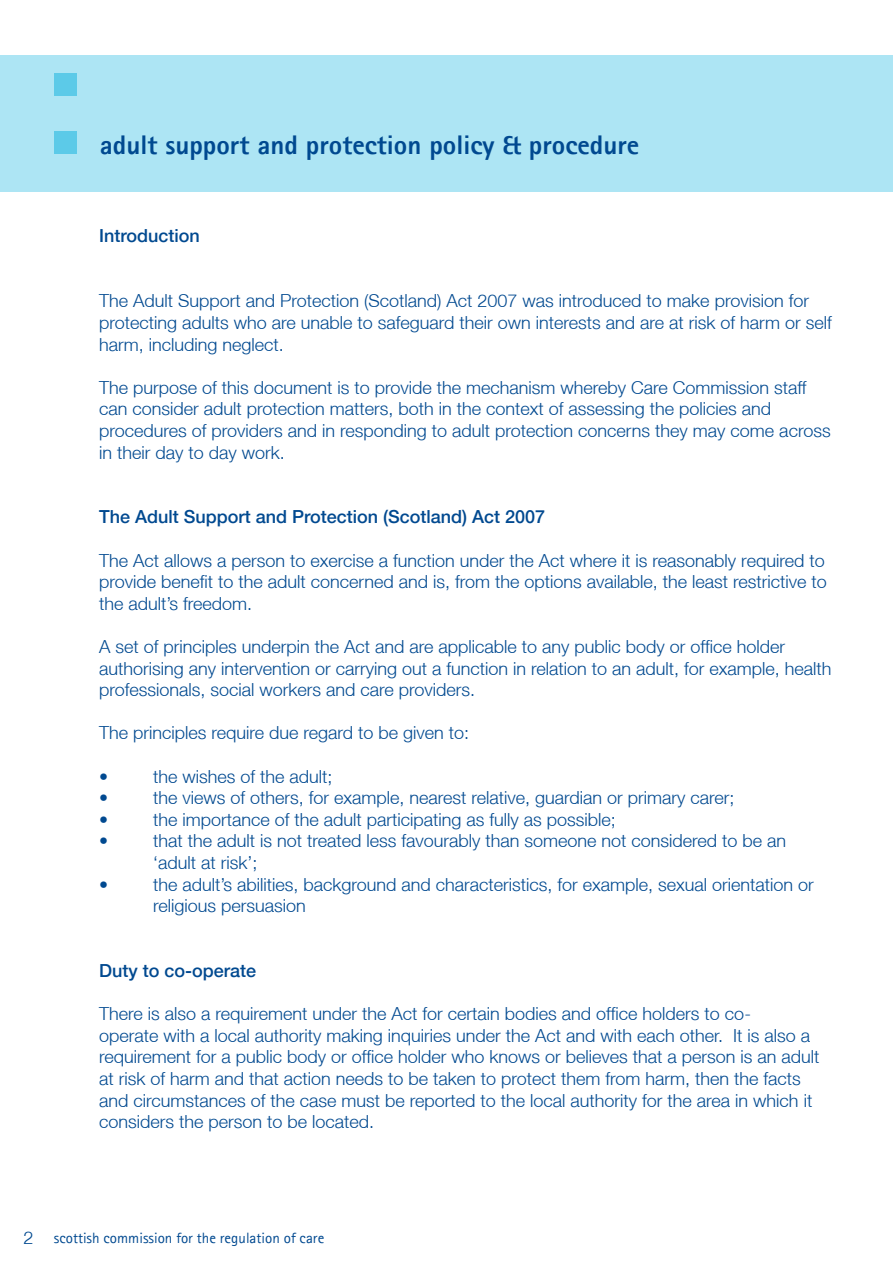
<style>
.page{position:relative;width:893px;height:1263px;background:#fff}
.page>*{position:absolute;margin:0;border:0;box-sizing:border-box;transform-origin:0 0}
.t1{font:800 27px "Agfa Rotis Sans Serif";color:#004990}
.t2{font:300 18px/21.6px "Helvetica Neue LT";color:#004990}
.t3{font:500 18px "Helvetica Neue LT";color:#004990}
.t4{font:15px "Agfa Rotis Sans Serif";color:#004990}
</style>
<div class="page">
<div style="left:0;top:55px;width:893px;height:136px;background:#ade5f4"></div>
<div style="left:55px;top:74px;width:22px;height:22px;background:#5ccae8"></div>
<div style="left:55px;top:131px;width:22px;height:22px;background:#5ccae8"></div>
<h1 class="t1" style="left:100px;top:128px;width:541px">adult support and protection policy &amp; procedure</h1>
<p class="t3" style="left:99px;top:225px;width:102px">Introduction</p>
<p class="t2" style="left:99px;top:290px;width:734px">The Adult Support and Protection (Scotland) Act 2007 was introduced to make provision for protecting adults who are unable to safeguard their own interests and are at risk of harm or self harm, including neglect.</p>
<p class="t2" style="left:99px;top:376px;width:733px">The purpose of this document is to provide the mechanism whereby Care Commission staff can consider adult protection matters, both in the context of assessing the policies and procedures of providers and in responding to adult protection concerns they may come across in their day to day work.</p>
<p class="t3" style="left:99px;top:506px;width:448px">The Adult Support and Protection (Scotland) Act 2007</p>
<p class="t2" style="left:99px;top:549px;width:729px">The Act allows a person to exercise a function under the Act where it is reasonably required to provide benefit to the adult concerned and is, from the options available, the least restrictive to the adult’s freedom.</p>
<p class="t2" style="left:99px;top:635px;width:734px">A set of principles underpin the Act and are applicable to any public body or office holder authorising any intervention or carrying out a function in relation to an adult, for example, health professionals, social workers and care providers.</p>
<p class="t2" style="left:99px;top:722px;width:372px">The principles require due regard to be given to:</p>
<p class="t2" style="left:99px;top:765px;width:10px">•</p>
<p class="t2" style="left:153px;top:765px;width:181px">the wishes of the adult;</p>
<p class="t2" style="left:99px;top:786px;width:10px">•</p>
<p class="t2" style="left:153px;top:786px;width:583px">the views of others, for example, nearest relative, guardian or primary carer;</p>
<p class="t2" style="left:99px;top:808px;width:10px">•</p>
<p class="t2" style="left:153px;top:808px;width:464px">the importance of the adult participating as fully as possible;</p>
<p class="t2" style="left:99px;top:830px;width:10px">•</p>
<p class="t2" style="left:153px;top:830px;width:635px">that the adult is not treated less favourably than someone not considered to be an ‘adult at risk’;</p>
<p class="t2" style="left:99px;top:873px;width:10px">•</p>
<p class="t2" style="left:153px;top:873px;width:662px">the adult’s abilities, background and characteristics, for example, sexual orientation or religious persuasion</p>
<p class="t3" style="left:99px;top:960px;width:159px">Duty to co-operate</p>
<p class="t2" style="left:99px;top:1002px;width:722px">There is also a requirement under the Act for certain bodies and office holders to co-<br>operate with a local authority making inquiries under the Act and with each other. It is also a requirement for a public body or office holder who knows or believes that a person is an adult at risk of harm and that action needs to be taken to protect them from harm, then the facts and circumstances of the case must be reported to the local authority for the area in which it considers the person to be located.</p>
<p class="t2" style="left:24px;top:1226px;width:12px">2</p>
<p class="t4" style="left:54px;top:1228px;width:272px">scottish commission for the regulation of care</p>
</div>
